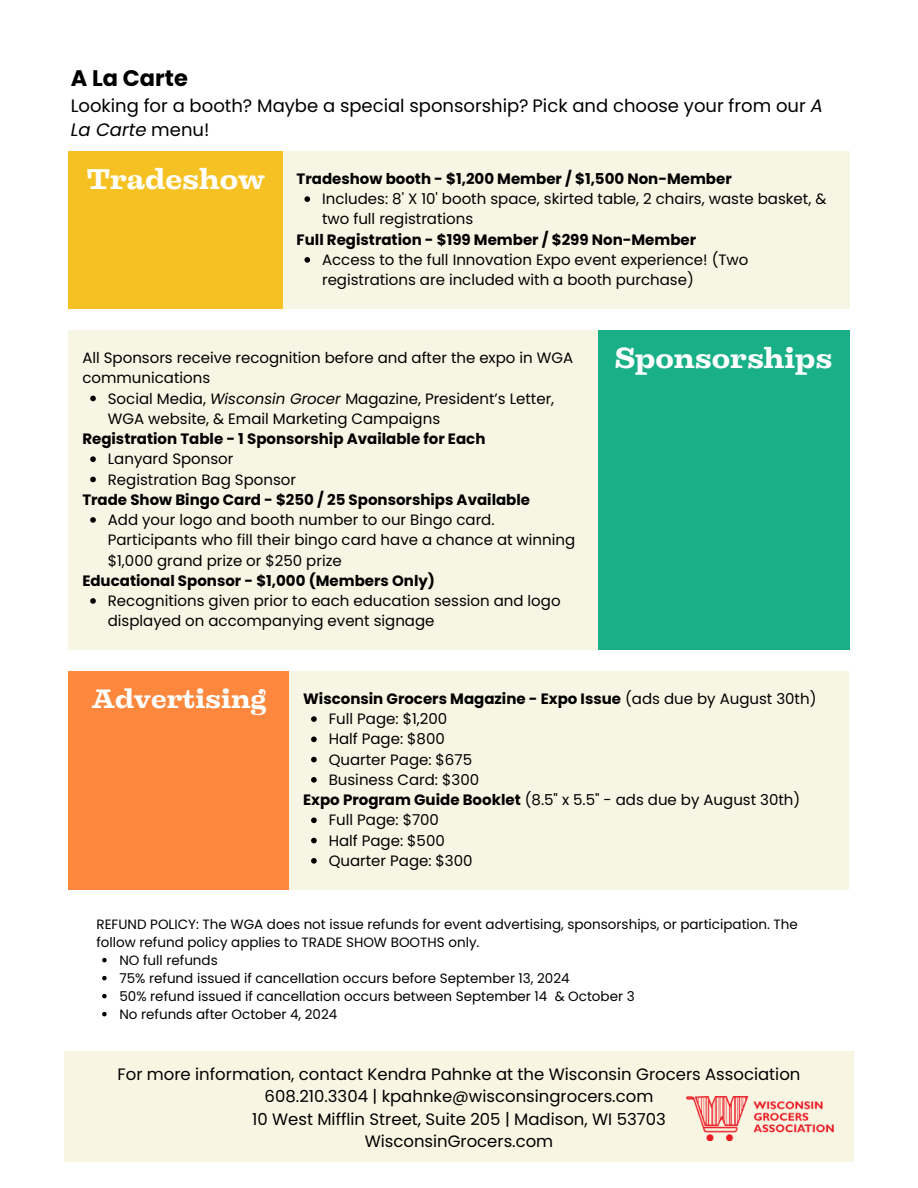
<style>
.page{position:relative;width:918px;height:1188px;background:#fff}
.page>*{position:absolute;margin:0;border:0;box-sizing:border-box;transform-origin:0 0}
.t1{font:700 27px "Liberteen";color:#fff}
.t2{font:700 25.2px "Liberteen";color:#fff}
.t3{font:700 22.5px "Poppins";color:#000}
.t4{font:18px/24.8px "Poppins";color:#000}
.t5{font:16.5px/22.5px "Poppins";color:#000;text-align:center}
.t6{font:15px/20.2px "Poppins";color:#000}
.t7{font:700 15px "Poppins";color:#000}
.t8{font:13.5px "Poppins";color:#000}
.s1{font-style:italic}
.s2{font-family:"Liberteen";font-weight:700;font-size:27px;color:#fff}
.s3{font-weight:700}
.s4{font-weight:400}
</style>
<div class="page">
<div style="left:69px;top:330px;width:529px;height:320px;background:#f7f5e3"></div>
<div style="left:598px;top:330px;width:251px;height:320px;background:#19af87"></div>
<svg style="left:90px;top:396px;width:6px;height:5px"></svg>
<svg style="left:90px;top:456px;width:6px;height:6px"></svg>
<svg style="left:90px;top:477px;width:6px;height:5px"></svg>
<svg style="left:90px;top:517px;width:6px;height:6px"></svg>
<svg style="left:90px;top:598px;width:6px;height:6px"></svg>
<div style="left:69px;top:151px;width:214px;height:158px;background:#f6c223"></div>
<div style="left:283px;top:151px;width:566px;height:158px;background:#f7f5e3"></div>
<svg style="left:304px;top:196px;width:6px;height:6px"></svg>
<svg style="left:304px;top:257px;width:6px;height:6px"></svg>
<div style="left:69px;top:671px;width:221px;height:219px;background:#fd883d"></div>
<div style="left:289px;top:671px;width:560px;height:219px;background:#f7f5e3"></div>
<svg style="left:311px;top:716px;width:6px;height:6px"></svg>
<svg style="left:311px;top:737px;width:6px;height:5px"></svg>
<svg style="left:311px;top:757px;width:6px;height:5px"></svg>
<svg style="left:311px;top:777px;width:6px;height:6px"></svg>
<svg style="left:311px;top:818px;width:6px;height:5px"></svg>
<svg style="left:311px;top:838px;width:6px;height:5px"></svg>
<svg style="left:311px;top:858px;width:6px;height:6px"></svg>
<div style="left:64px;top:1051px;width:790px;height:110px;background:#f8f5e3"></div>
<img style="left:687px;top:1096px;width:146px;height:44px">
<svg style="left:102px;top:958px;width:5px;height:4px"></svg>
<svg style="left:102px;top:976px;width:5px;height:4px"></svg>
<svg style="left:102px;top:994px;width:5px;height:4px"></svg>
<svg style="left:102px;top:1012px;width:5px;height:4px"></svg>
<h3 class="t3" style="left:71px;top:65px;width:119px">A La Carte</h3>
<p class="t4" style="left:71px;top:93px;width:754px">Looking for a booth? Maybe a special sponsorship? Pick and choose your from our <span class="s1">A<br>La Carte</span> menu!</p>
<p class="t6" style="left:322px;top:169px;width:506px;text-indent:-235px"><span class="s2">Tradeshow</span> <span class="s3">Tradeshow booth - $1,200 Member / $1,500 Non-Member<br></span>Includes: 8' X 10' booth space, skirted table, 2 chairs, waste basket, &amp; two full registrations</p>
<p class="t7" style="left:297px;top:231px;width:401px">Full Registration - $199 Member / $299 Non-Member</p>
<p class="t6" style="left:322px;top:250px;width:428px">Access to the full Innovation Expo event experience! (Two registrations are included with a booth purchase)</p>
<p class="t6" style="left:82px;top:348px;width:492px">All Sponsors receive recognition before and after the expo in WGA communications</p>
<p class="t6" style="left:108px;top:388px;width:448px">Social Media, <span class="s1">Wisconsin Grocer</span> Magazine, President’s Letter,<br>WGA website, &amp; Email Marketing Campaigns</p>
<p class="t7" style="left:82px;top:430px;width:405px">Registration Table - 1 Sponsorship Available for Each</p>
<p class="t6" style="left:108px;top:449px;width:190px">Lanyard Sponsor<br>Registration Bag Sponsor</p>
<p class="t7" style="left:82px;top:491px;width:449px">Trade Show Bingo Card - $250 / 25 Sponsorships Available</p>
<p class="t6" style="left:108px;top:510px;width:469px">Add your logo and booth number to our Bingo card.<br>Participants who fill their bingo card have a chance at winning $1,000 grand prize or $250 prize</p>
<p class="t7" style="left:82px;top:572px;width:354px">Educational Sponsor - $1,000 (Members Only)</p>
<p class="t6" style="left:108px;top:591px;width:454px">Recognitions given prior to each education session and logo displayed on accompanying event signage</p>
<h1 class="t1" style="left:615px;top:340px;width:219px">Sponsorships</h1>
<h2 class="t2" style="left:92px;top:682px;width:176px">Advertising</h2>
<p class="t7" style="left:303px;top:690px;width:515px">Wisconsin Grocers Magazine - Expo Issue <span class="s4">(ads due by August 30th)</span></p>
<p class="t6" style="left:329px;top:709px;width:120px">Full Page: $1,200</p>
<p class="t6" style="left:329px;top:729px;width:118px">Half Page: $800</p>
<p class="t6" style="left:329px;top:749px;width:145px">Quarter Page: $675</p>
<p class="t6" style="left:329px;top:770px;width:152px">Business Card: $300</p>
<p class="t6" style="left:303px;top:790px;width:499px"><span class="s3">Expo Program Guide Booklet</span> (8.5" x 5.5" - ads due by August 30th)</p>
<p class="t6" style="left:329px;top:810px;width:112px">Full Page: $700</p>
<p class="t6" style="left:329px;top:830px;width:118px">Half Page: $500</p>
<p class="t6" style="left:329px;top:851px;width:145px">Quarter Page: $300</p>
<p class="t8" style="left:97px;top:916px;width:703px">REFUND POLICY: The WGA does not issue refunds for event advertising, sponsorships, or participation. The</p>
<p class="t8" style="left:97px;top:934px;width:384px">follow refund policy applies to TRADE SHOW BOOTHS only.</p>
<p class="t8" style="left:119px;top:952px;width:100px">NO full refunds</p>
<p class="t8" style="left:119px;top:970px;width:452px">75% refund issued if cancellation occurs before September 13, 2024</p>
<p class="t8" style="left:119px;top:988px;width:517px">50% refund issued if cancellation occurs between September 14 &amp; October 3</p>
<p class="t8" style="left:119px;top:1006px;width:219px">No refunds after October 4, 2024</p>
<p class="t5" style="left:118px;top:1063px;width:684px">For more information, contact Kendra Pahnke at the Wisconsin Grocers Association 608.210.3304 | kpahnke@wisconsingrocers.com<br>10 West Mifflin Street, Suite 205 | Madison, WI 53703<br>WisconsinGrocers.com</p>
</div>
